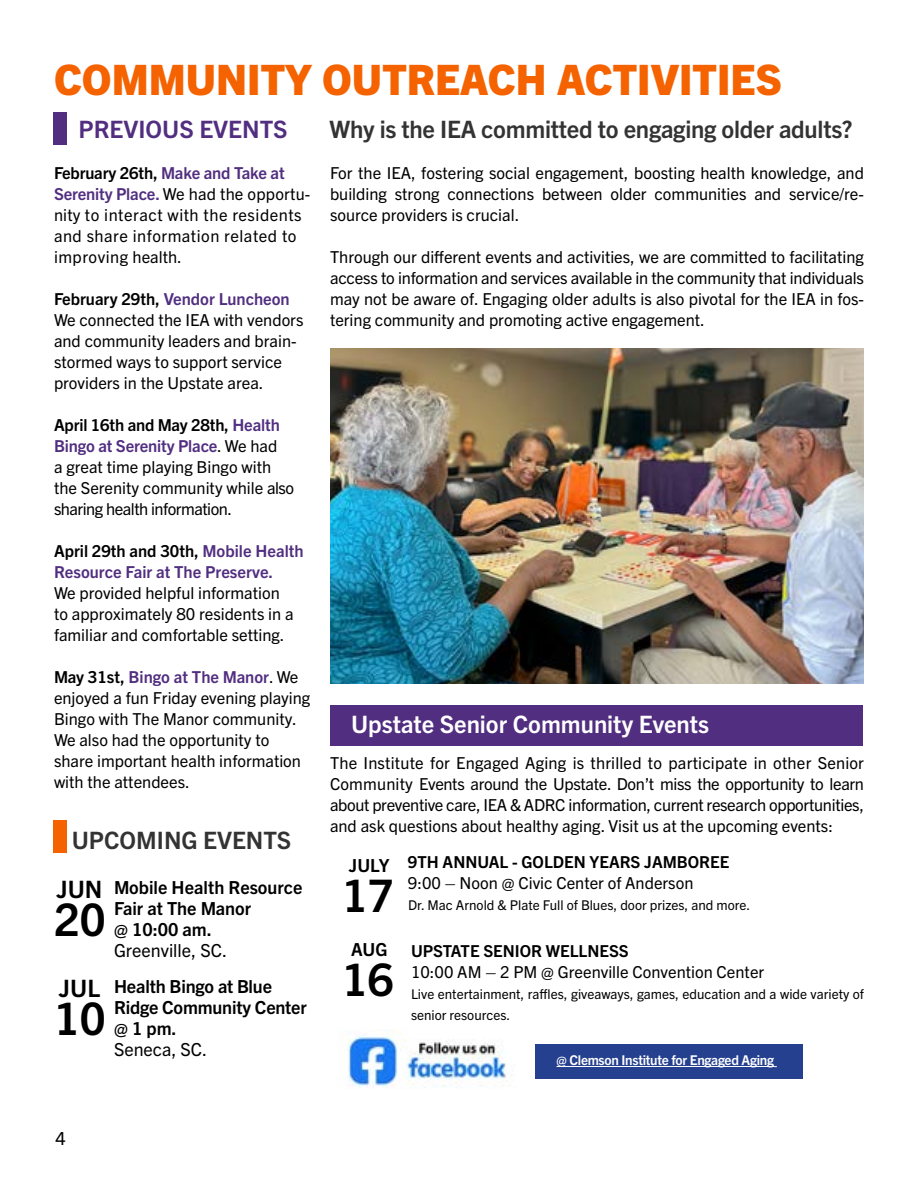
<style>
.page{position:relative;width:918px;height:1188px;background:#fff}
.page>*{position:absolute;margin:0;border:0;box-sizing:border-box;transform-origin:0 0}
.t1{font:700 45px/84px "Trade Gothic Next LT Pro";color:#000}
.t2{font:800 42px "Trade Gothic Next LT Pro";color:#f56200}
.t3{font:700 24px "Trade Gothic Next LT Pro";letter-spacing:-.01em;color:#333}
.t4{font:700 24px "Trade Gothic Next LT Pro";color:#fff}
.t5{font:700 24px "Trade Gothic Next LT Pro";color:#512e80}
.t6{font:700 24px "Trade Gothic Next LT Pro";color:#000}
.t7{font:700 18px/21px "Trade Gothic Next LT Pro";letter-spacing:-.005em;color:#000}
.t8{font:18px "Trade Gothic Next LT Pro";color:#000}
.t9{font:16.5px/21px "Trade Gothic Next LT Pro";color:#000}
.t10{font:16.5px/21px "Trade Gothic Next LT Pro";letter-spacing:.03em;color:#000}
.t11{font:700 16.5px/21px "Trade Gothic Next LT Pro";color:#512e80}
.t12{font:700 16.5px "Trade Gothic Next LT Pro";color:#000}
.t13{font:13.5px/21px "Trade Gothic Next LT Pro";color:#000}
.t14{font:700 13.5px "Trade Gothic Next LT Pro";letter-spacing:-.02em;color:#fff}
.s1{font-weight:700}
.s2{font-weight:700;color:#512e80}
.s3{color:#000}
</style>
<div class="page">
<div style="left:535px;top:1044px;width:268px;height:35px;background:#25408f"></div>
<hr style="left:556px;top:1066px;width:218px;height:1px;background:#fff">
<img style="left:330px;top:348px;width:534px;height:336px">
<div style="left:331px;top:705px;width:532px;height:41px;background:#512e80"></div>
<div style="left:53px;top:112px;width:13px;height:33px;background:#512e80"></div>
<div style="left:53px;top:821px;width:13px;height:32px;background:#f56200"></div>
<img style="left:344px;top:1029px;width:163px;height:59px">
<h2 class="t2" style="left:54px;top:51px;width:730px">COMMUNITY OUTREACH ACTIVITIES</h2>
<h3 class="t3" style="left:330px;top:113px;width:524px">Why is the IEA committed to engaging older adults?</h3>
<p class="t9" style="left:330px;top:162px;width:536px;text-align:justify">For the IEA, fostering social engagement, boosting health knowledge, and building strong connections between older communities and service/re&shy;source providers is crucial.</p>
<p class="t9" style="left:330px;top:246px;width:536px;text-align:justify">Through our different events and activities, we are committed to facilitating access to information and services available in the community that individuals may not be aware of. Engaging older adults is also pivotal for the IEA in fos&shy;tering community and promoting active engagement.</p>
<h3 class="t5" style="left:78px;top:113px;width:211px">PREVIOUS EVENTS</h3>
<p class="t10" style="left:54px;top:162px;width:258px"><span class="s1">February 26th,</span> <span class="s2">Make and Take at<br>Serenity Place.</span> We had the opportu&shy;nity to interact with the residents and share information related to improving health.</p>
<p class="t9" style="left:54px;top:288px;width:251px"><span class="s1">February 29th,</span> <span class="s2">Vendor Luncheon<br></span>We connected the IEA with vendors and community leaders and brain&shy;stormed ways to support service providers in the Upstate area.</p>
<p class="t9" style="left:54px;top:414px;width:242px"><span class="s1">April 16th and May 28th,</span> <span class="s2">Health<br>Bingo at Serenity Place</span>. We had<br>a great time playing Bingo with the Serenity community while also sharing health information.</p>
<p class="t11" style="left:54px;top:540px;width:251px"><span class="s3">April 29th and 30th,</span> Mobile Health<br>Resource Fair at The Preserve.</p>
<p class="t9" style="left:54px;top:582px;width:241px">We provided helpful information to approximately 80 residents in a familiar and comfortable setting.</p>
<p class="t9" style="left:54px;top:666px;width:258px"><span class="s1">May 31st,</span> <span class="s2">Bingo at The Manor</span>. We enjoyed a fun Friday evening playing<br>Bingo with The Manor community.<br>We also had the opportunity to share important health information with the attendees.</p>
<h3 class="t4" style="left:351px;top:708px;width:360px">Upstate Senior Community Events</h3>
<p class="t9" style="left:330px;top:751px;width:536px;text-align:justify">The Institute for Engaged Aging is thrilled to participate in other Senior Community Events around the Upstate. Don’t miss the opportunity to learn about preventive care, IEA &amp; ADRC information, current research opportunities, and ask questions about healthy aging. Visit us at the upcoming events:</p>
<p class="t12" style="left:408px;top:850px;width:323px">9TH ANNUAL - GOLDEN YEARS JAMBOREE</p>
<p class="t9" style="left:408px;top:871px;width:287px">9:00 – Noon @ Civic Center of Anderson</p>
<p class="t13" style="left:408px;top:893px;width:344px">Dr. Mac Arnold &amp; Plate Full of Blues, door prizes, and more.</p>
<p class="t12" style="left:411px;top:940px;width:219px">UPSTATE SENIOR WELLNESS</p>
<p class="t9" style="left:411px;top:961px;width:355px">10:00 AM – 2 PM @ Greenville Convention Center</p>
<p class="t13" style="left:411px;top:983px;width:455px">Live entertainment, raffles, giveaways, games, education and a wide variety of senior resources.</p>
<h3 class="t3" style="left:72px;top:823px;width:221px">UPCOMING EVENTS</h3>
<p class="t7" style="left:349px;top:854px;width:42px">JULY</p>
<h1 class="t1" style="left:342px;top:851px;width:53px">17<br>16</h1>
<h3 class="t6" style="left:57px;top:872px;width:47px">JUN</h3>
<p class="t7" style="left:114px;top:876px;width:190px">Mobile Health Resource<br>Fair at The Manor<br>@ 10:00 am.</p>
<p class="t8" style="left:114px;top:938px;width:115px">Greenville, SC.</p>
<p class="t7" style="left:114px;top:975px;width:194px">Health Bingo at Blue<br>Ridge Community Center @ 1 pm.</p>
<p class="t8" style="left:114px;top:1037px;width:95px">Seneca, SC.</p>
<h1 class="t1" style="left:54px;top:875px;width:53px">20</h1>
<p class="t7" style="left:351px;top:938px;width:38px">AUG</p>
<h3 class="t6" style="left:59px;top:971px;width:43px">JUL</h3>
<h1 class="t1" style="left:54px;top:974px;width:53px">10</h1>
<p class="t14" style="left:556px;top:1051px;width:219px">@ Clemson Institute for Engaged Aging</p>
<p class="t8" style="left:56px;top:1126px;width:12px">4</p>
</div>
